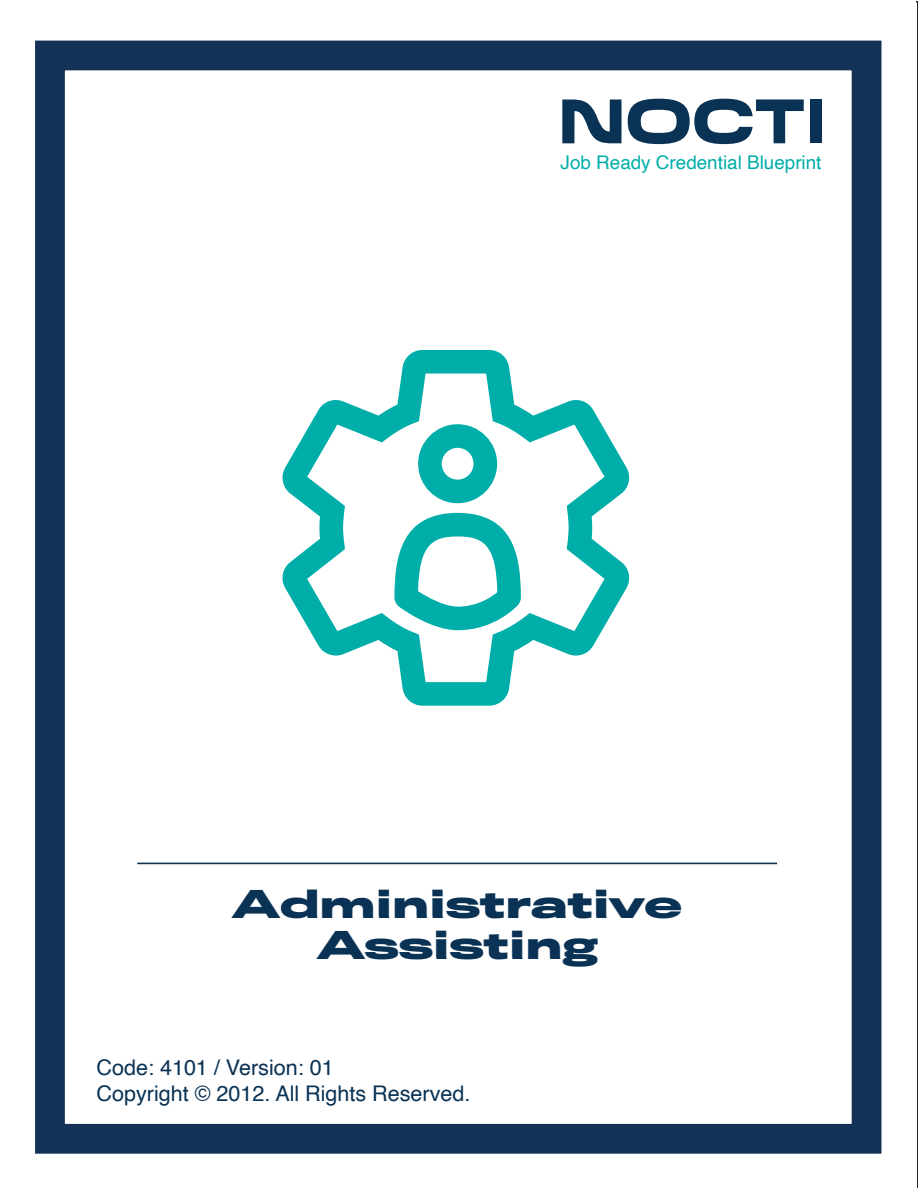
<style>
.page{position:relative;width:918px;height:1188px;background:#fff}
.page>*{position:absolute;margin:0;border:0;box-sizing:border-box;transform-origin:0 0}
.t1{font:700 35.85px/41.2px "Titling Gothic FB Extended";letter-spacing:-.02em;color:#0a3254;text-align:center}
.t2{font:21.6px "Helvetica";color:#0a3254}
.t3{font:18.9px "Helvetica";color:#00aea9}
</style>
<div class="page">
<svg style="left:562px;top:100px;width:60px;height:43px"></svg>
<div style="left:810px;top:99px;width:11px;height:44px;background:#0a3254"></div>
<svg style="left:628px;top:99px;width:176px;height:45px"></svg>
<div style="left:35px;top:41px;width:846px;height:1113px;border:30px solid #143257"></div>
<hr style="left:137px;top:863px;width:640px;height:1px;background:#0a3254">
<svg style="left:282px;top:350px;width:348px;height:356px"></svg>
<p class="t3" style="left:561px;top:148px;width:262px">Job Ready Credential Blueprint</p>
<h1 class="t1" style="left:232px;top:883px;width:452px">Administrative<br>Assisting</h1>
<p class="t2" style="left:97px;top:1051px;width:239px">Code: 4101 / Version: 01</p>
<p class="t2" style="left:97px;top:1076px;width:375px">Copyright © 2012. All Rights Reserved.</p>
</div>
